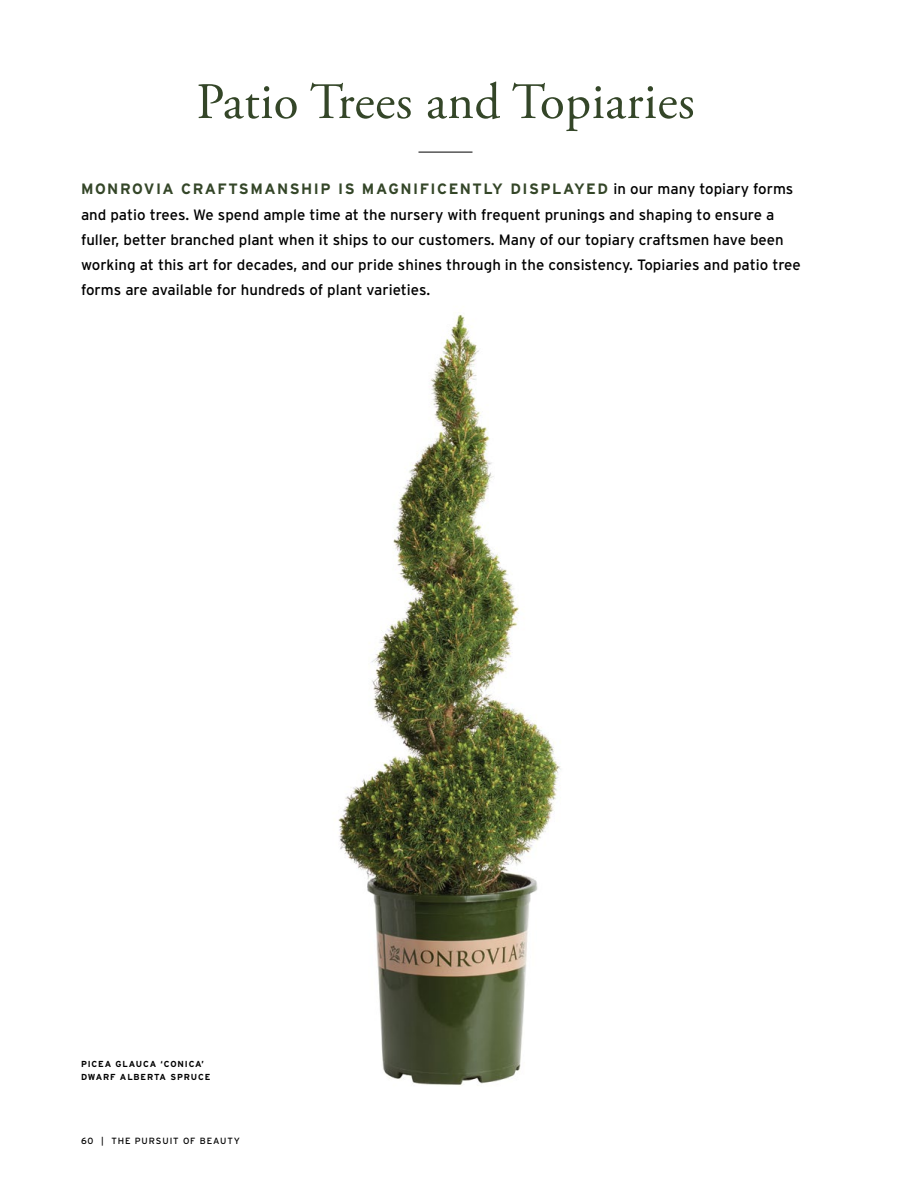
<style>
.page{position:relative;width:918px;height:1188px;background:#fff}
.page>*{position:absolute;margin:0;border:0;box-sizing:border-box;transform-origin:0 0}
.t1{font:51px "Adobe Garamond Pro";letter-spacing:.01em;color:#344628}
.t2{font:15px/25.2px "Interstate";color:#000}
.t3{font:9px "Interstate";letter-spacing:.1em;color:#000}
.t4{font:700 8.7px/12.8px "Interstate";letter-spacing:.1em;color:#000}
.s1{font-weight:700;color:#344628}
</style>
<div class="page">
<img style="left:338px;top:314px;width:223px;height:771px">
<hr style="left:418px;top:152px;width:54px;height:1px;background:#000">
<h1 class="t1" style="left:196px;top:71px;width:500px">Patio Trees and Topiaries</h1>
<p class="t2" style="left:81px;top:176px;width:721px"><span class="s1">MONROVIA CRAFTSMANSHIP IS MAGNIFICENTLY DISPLAYED</span> in our many topiary forms and patio trees. We spend ample time at the nursery with frequent prunings and shaping to ensure a fuller, better branched plant when it ships to our customers. Many of our topiary craftsmen have been working at this art for decades, and our pride shines through in the consistency. Topiaries and patio tree forms are available for hundreds of plant varieties.</p>
<p class="t4" style="left:81px;top:1058px;width:131px">PICEA GLAUCA ‘CONICA’<br>DWARF ALBERTA SPRUCE</p>
<p class="t3" style="left:81px;top:1135px;width:161px">60 | The Pursuit of Beauty</p>
</div>
